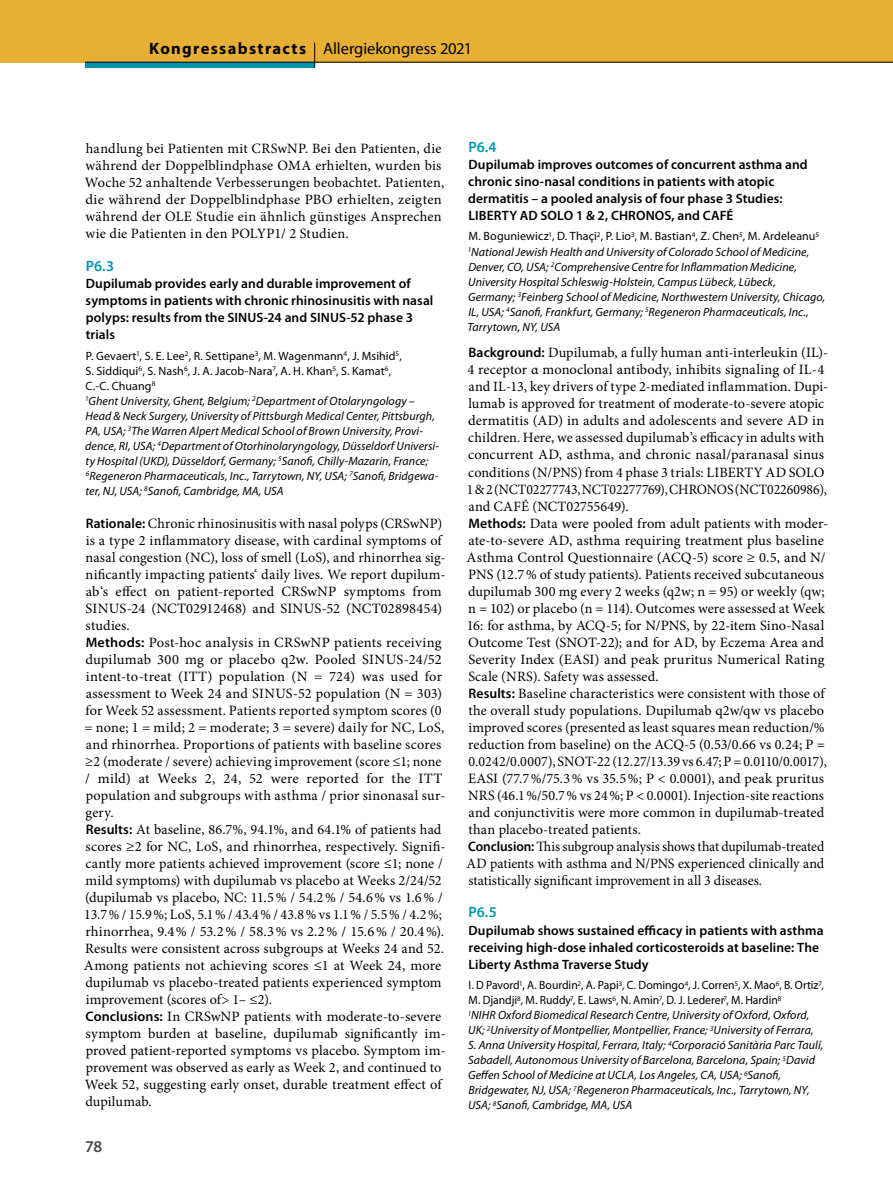
<style>
.page{position:relative;width:893px;height:1187px;background:#fff}
.page>*{position:absolute;margin:0;border:0;box-sizing:border-box;transform-origin:0 0}
.t1{font:16.5px "Myriad Pro";letter-spacing:-.005em;color:#000}
.t2{font:600 16.5px "Myriad Pro";color:#4d4c47}
.SectionHeading_2_1{font:600 15px "Myriad Pro";color:#0094b1}
.Para_SectionHeading{font:14.25px/17px "Minion Pro";letter-spacing:.01em;color:#000}
.Para_SectionHeading-2{font:14.25px/17px "Minion Pro";letter-spacing:.01em;color:#000;text-align:justify;scale:.96 1}
.SectionHeading_3_2{font:600 13.5px/17px "Myriad Pro";letter-spacing:.005em;color:#000}
.Para_Author_Appendix{font:italic 12px/15px "Myriad Pro";letter-spacing:.005em;color:#000}
.Para_Author_Kongress{font:12px/15px "Myriad Pro";letter-spacing:.005em;color:#000}
.s1{font-weight:700}
.s2{font-family:"Myriad Pro";font-weight:600;font-size:13.8px}
</style>
<div class="page">
<div style="left:0;top:0;width:893px;height:62px;background:#e7b035"></div>
<div style="left:85px;top:62px;width:230px;height:5px;background:#0094b1"></div>
<hr style="left:85px;top:62px;width:230px;height:1px;background:#000">
<hr style="left:315px;top:62px;width:578px;height:1px;background:#000">
<svg style="left:314px;top:43px;width:1px;height:24px"></svg>
<p class="t1" style="left:149px;top:38px;width:325px"><span class="s1">Kongressabstracts</span> Allergiekongress 2021</p>
<p class="Para_SectionHeading" style="left:85px;top:140px;width:361px">handlung bei Patienten mit CRSwNP. Bei den Patienten, die während der Doppelblindphase OMA erhielten, wurden bis Woche 52 anhaltende Verbesserungen beobachtet. Patienten, die während der Doppelblindphase PBO erhielten, zeigten während der OLE Studie ein ähnlich günstiges Ansprechen wie die Patienten in den POLYP1/ 2 Studien.</p>
<p class="SectionHeading_2_1" style="left:86px;top:256px;width:30px">P6.3</p>
<p class="SectionHeading_3_2" style="left:86px;top:274px;width:349px">Dupilumab provides early and durable improvement of symptoms in patients with chronic rhinosinusitis with nasal polyps: results from the SINUS-24 and SINUS-52 phase 3 trials</p>
<p class="Para_Author_Kongress" style="left:86px;top:348px;width:318px">P. Gevaert<sup>1</sup>, S. E. Lee<sup>2</sup>, R. Settipane<sup>3</sup>, M. Wagenmann<sup>4</sup>, J. Msihid<sup>5</sup>,<br>S. Siddiqui<sup>6</sup>, S. Nash<sup>6</sup>, J. A. Jacob-Nara<sup>7</sup>, A. H. Khan<sup>5</sup>, S. Kamat<sup>6</sup>,<br>C.-C. Chuang<sup>8</sup></p>
<p class="Para_Author_Appendix" style="left:85px;top:393px;width:355px"><sup>1</sup>Ghent University, Ghent, Belgium; <sup>2</sup>Department of Otolaryngology – Head &amp; Neck Surgery, University of Pittsburgh Medical Center, Pittsburgh, PA, USA; <sup>3</sup>The Warren Alpert Medical School of Brown University, Provi&shy;dence, RI, USA; <sup>4</sup>Department of Otorhinolaryngology, Düsseldorf Universi&shy;ty Hospital (UKD), Düsseldorf, Germany; <sup>5</sup>Sanofi, Chilly-Mazarin, France; <sup>6</sup>Regeneron Pharmaceuticals, Inc., Tarrytown, NY, USA; <sup>7</sup>Sanofi, Bridgewa&shy;ter, NJ, USA; <sup>8</sup>Sanofi, Cambridge, MA, USA</p>
<p class="Para_SectionHeading" style="left:86px;top:514px;width:361px"><span class="s2">Rationale:</span> Chronic rhinosinusitis with nasal polyps (CRSwNP) is a type 2 inflammatory disease, with cardinal symptoms of nasal congestion (NC), loss of smell (LoS), and rhinorrhea sig&shy;nificantly impacting patients‘ daily lives. We report dupilum&shy;ab‘s effect on patient-reported CRSwNP symptoms from SINUS-24 (NCT02912468) and SINUS-52 (NCT02898454) studies.</p>
<p class="Para_SectionHeading" style="left:84px;top:633px;width:363px"><span class="s2">Methods:</span> Post-hoc analysis in CRSwNP patients receiving dupilumab 300 mg or placebo q2w. Pooled SINUS-24/52 intent-to-treat (ITT) population (N = 724) was used for assessment to Week 24 and SINUS-52 population (N = 303) for Week 52 assessment. Patients reported symptom scores (0 = none; 1 = mild; 2 = moderate; 3 = severe) daily for NC, LoS, and rhinorrhea. Proportions of patients with baseline scores ≥2 (moderate / severe) achieving improvement (score ≤1; none / mild) at Weeks 2, 24, 52 were reported for the ITT population and subgroups with asthma / prior sinonasal sur&shy;gery.</p>
<p class="Para_SectionHeading" style="left:84px;top:820px;width:363px"><span class="s2">Results:</span> At baseline, 86.7%, 94.1%, and 64.1% of patients had scores ≥2 for NC, LoS, and rhinorrhea, respectively. Signifi&shy;cantly more patients achieved improvement (score ≤1; none / mild symptoms) with dupilumab vs placebo at Weeks 2/24/52 (dupilumab vs placebo, NC: 11.5% / 54.2% / 54.6% vs 1.6% / 13.7% / 15.9%; LoS, 5.1% / 43.4% / 43.8% vs 1.1% / 5.5% / 4.2%; rhinorrhea, 9.4% / 53.2% / 58.3% vs 2.2% / 15.6% / 20.4%).<br>Results were consistent across subgroups at Weeks 24 and 52.<br>Among patients not achieving scores ≤1 at Week 24, more dupilumab vs placebo-treated patients experienced symptom improvement (scores of&gt; 1– ≤2).</p>
<p class="Para_SectionHeading" style="left:85px;top:1008px;width:362px"><span class="s2">Conclusions:</span> In CRSwNP patients with moderate-to-severe symptom burden at baseline, dupilumab significantly im&shy;proved patient-reported symptoms vs placebo. Symptom im&shy;provement was observed as early as Week 2, and continued to Week 52, suggesting early onset, durable treatment effect of dupilumab.</p>
<p class="t2" style="left:85px;top:1135px;width:19px">78</p>
<p class="SectionHeading_2_1" style="left:468px;top:137px;width:30px">P6.4</p>
<p class="SectionHeading_3_2" style="left:468px;top:155px;width:341px">Dupilumab improves outcomes of concurrent asthma and chronic sino-nasal conditions in patients with atopic dermatitis – a pooled analysis of four phase 3 Studies:<br>LIBERTY AD SOLO 1 &amp; 2, CHRONOS, and CAFÉ</p>
<p class="Para_Author_Kongress" style="left:469px;top:229px;width:352px">M. Boguniewicz<sup>1</sup>, D. Thaçi<sup>2</sup>, P. Lio<sup>3</sup>, M. Bastian<sup>4</sup>, Z. Chen<sup>5</sup>, M. Ardeleanu<sup>5</sup></p>
<p class="Para_Author_Appendix" style="left:467px;top:244px;width:359px"><sup>1</sup>National Jewish Health and University of Colorado School of Medicine, Denver, CO, USA; <sup>2</sup>Comprehensive Centre for Inflammation Medicine, University Hospital Schleswig-Holstein, Campus Lübeck, Lübeck, Germany; <sup>3</sup>Feinberg School of Medicine, Northwestern University, Chicago, IL, USA; <sup>4</sup>Sanofi, Frankfurt, Germany; <sup>5</sup>Regeneron Pharmaceuticals, Inc., Tarrytown, NY, USA</p>
<p class="Para_SectionHeading" style="left:467px;top:344px;width:363px"><span class="s2">Background:</span> Dupilumab, a fully human anti-interleukin (IL)- 4 receptor α monoclonal antibody, inhibits signaling of IL-4 and IL-13, key drivers of type 2-mediated inflammation. Dupi&shy;lumab is approved for treatment of moderate-to-severe atopic dermatitis (AD) in adults and adolescents and severe AD in children. Here, we assessed dupilumab’s efficacy in adults with concurrent AD, asthma, and chronic nasal/paranasal sinus conditions (N/PNS) from 4 phase 3 trials: LIBERTY AD SOLO 1 &amp; 2 (NCT02277743, NCT02277769), CHRONOS (NCT02260986), and CAFÉ (NCT02755649).</p>
<p class="Para_SectionHeading" style="left:467px;top:514px;width:363px"><span class="s2">Methods:</span> Data were pooled from adult patients with moder&shy;ate-to-severe AD, asthma requiring treatment plus baseline Asthma Control Questionnaire (ACQ-5) score ≥ 0.5, and N/ PNS (12.7% of study patients). Patients received subcutaneous dupilumab 300 mg every 2 weeks (q2w; n = 95) or weekly (qw; n = 102) or placebo (n = 114). Outcomes were assessed at Week 16: for asthma, by ACQ-5; for N/PNS, by 22-item Sino-Nasal Outcome Test (SNOT-22); and for AD, by Eczema Area and Severity Index (EASI) and peak pruritus Numerical Rating Scale (NRS). Safety was assessed.</p>
<p class="Para_SectionHeading" style="left:468px;top:684px;width:360px"><span class="s2">Results:</span> Baseline characteristics were consistent with those of the overall study populations. Dupilumab q2w/qw vs placebo improved scores (presented as least squares mean reduction/% reduction from baseline) on the ACQ-5 (0.53/0.66 vs 0.24; P = 0.0242/0.0007), SNOT-22 (12.27/13.39 vs 6.47; P = 0.0110/0.0017), EASI (77.7%/75.3% vs 35.5%; P &lt; 0.0001), and peak pruritus NRS (46.1%/50.7% vs 24%; P &lt; 0.0001). Injection-site reactions and conjunctivitis were more common in dupilumab-treated than placebo-treated patients.</p>
<p class="Para_SectionHeading-2" style="left:467px;top:837px;width:374px"><span class="s2">Conclusion:</span> This subgroup analysis shows that dupilumab-treated AD patients with asthma and N/PNS experienced clinically and statistically significant improvement in all 3 diseases.</p>
<p class="SectionHeading_2_1" style="left:468px;top:902px;width:30px">P6.5</p>
<p class="SectionHeading_3_2" style="left:468px;top:921px;width:356px">Dupilumab shows sustained efficacy in patients with asthma receiving high-dose inhaled corticosteroids at baseline: The<br>Liberty Asthma Traverse Study</p>
<p class="Para_Author_Kongress" style="left:469px;top:977px;width:357px">I. D Pavord<sup>1</sup>, A. Bourdin<sup>2</sup>, A. Papi<sup>3</sup>, C. Domingo<sup>4</sup>, J. Corren<sup>5</sup>, X. Mao<sup>6</sup>, B. Ortiz<sup>7</sup>,<br>M. Djandji<sup>8</sup>, M. Ruddy<sup>7</sup>, E. Laws<sup>6</sup>, N. Amin<sup>7</sup>, D. J. Lederer<sup>7</sup>, M. Hardin<sup>8</sup></p>
<p class="Para_Author_Appendix" style="left:468px;top:1007px;width:357px"><sup>1</sup>NIHR Oxford Biomedical Research Centre, University of Oxford, Oxford, UK; <sup>2</sup>University of Montpellier, Montpellier, France; <sup>3</sup>University of Ferrara, S. Anna University Hospital, Ferrara, Italy; <sup>4</sup>Corporació Sanitària Parc Taulí, Sabadell, Autonomous University of Barcelona, Barcelona, Spain; <sup>5</sup>David Geffen School of Medicine at UCLA, Los Angeles, CA, USA; <sup>6</sup>Sanofi, Bridgewater, NJ, USA; <sup>7</sup>Regeneron Pharmaceuticals, Inc., Tarrytown, NY, USA; <sup>8</sup>Sanofi, Cambridge, MA, USA</p>
</div>
